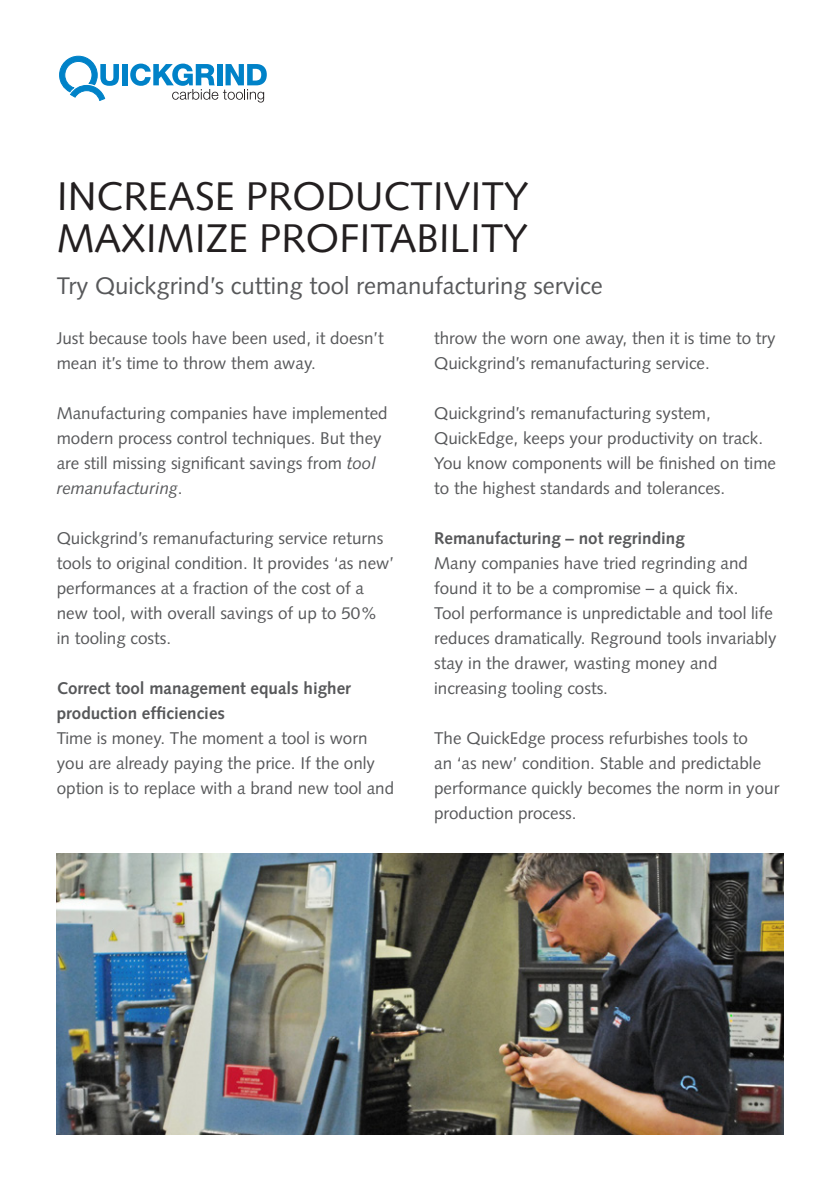
<style>
.page{position:relative;width:840px;height:1191px;background:#fff}
.page>*{position:absolute;margin:0;border:0;box-sizing:border-box;transform-origin:0 0}
.t1{font:40px/42px "Syntax";color:#231f20}
.t2{font:24px "Syntax";color:#57585a}
.t3{font:17px/25px "Syntax";color:#57585a}
.t4{font:700 17px/25px "Syntax";color:#57585a}
.s1{font-style:italic}
</style>
<div class="page">
<div style="left:122px;top:64px;width:6px;height:21px;background:#0082c8"></div>
<svg style="left:130px;top:64px;width:136px;height:39px"></svg>
<svg style="left:59px;top:56px;width:60px;height:45px"></svg>
<img style="left:57px;top:853px;width:726px;height:281px">
<p class="t1" style="left:57px;top:175px;width:473px">INCREASE PRODUCTIVITY<br>MAXIMIZE PROFITABILITY</p>
<p class="t2" style="left:57px;top:271px;width:547px">Try Quickgrind’s cutting tool remanufacturing service</p>
<p class="t3" style="left:57px;top:325px;width:328px">Just because tools have been used, it doesn’t mean it’s time to throw them away.</p>
<p class="t3" style="left:57px;top:400px;width:332px">Manufacturing companies have implemented modern process control techniques. But they are still missing significant savings from <span class="s1">tool remanufacturing</span>.</p>
<p class="t3" style="left:57px;top:525px;width:339px">Quickgrind’s remanufacturing service returns tools to original condition. It provides ‘as new’ performances at a fraction of the cost of a new tool, with overall savings of up to 50% in tooling costs.</p>
<p class="t4" style="left:57px;top:676px;width:295px">Correct tool management equals higher production efficiencies</p>
<p class="t3" style="left:57px;top:725px;width:339px">Time is money. The moment a tool is worn you are already paying the price. If the only option is to replace with a brand new tool and</p>
<p class="t3" style="left:434px;top:325px;width:343px">throw the worn one away, then it is time to try<br>Quickgrind’s remanufacturing service.</p>
<p class="t3" style="left:434px;top:400px;width:343px">Quickgrind’s remanufacturing system, QuickEdge, keeps your productivity on track.<br>You know components will be finished on time to the highest standards and tolerances.</p>
<p class="t4" style="left:434px;top:526px;width:252px">Remanufacturing – not regrinding</p>
<p class="t3" style="left:434px;top:550px;width:343px">Many companies have tried regrinding and found it to be a compromise – a quick fix.<br>Tool performance is unpredictable and tool life reduces dramatically. Reground tools invariably stay in the drawer, wasting money and increasing tooling costs.</p>
<p class="t3" style="left:434px;top:725px;width:346px">The QuickEdge process refurbishes tools to<br>an ‘as new’ condition. Stable and predictable performance quickly becomes the norm in your production process.</p>
</div>
